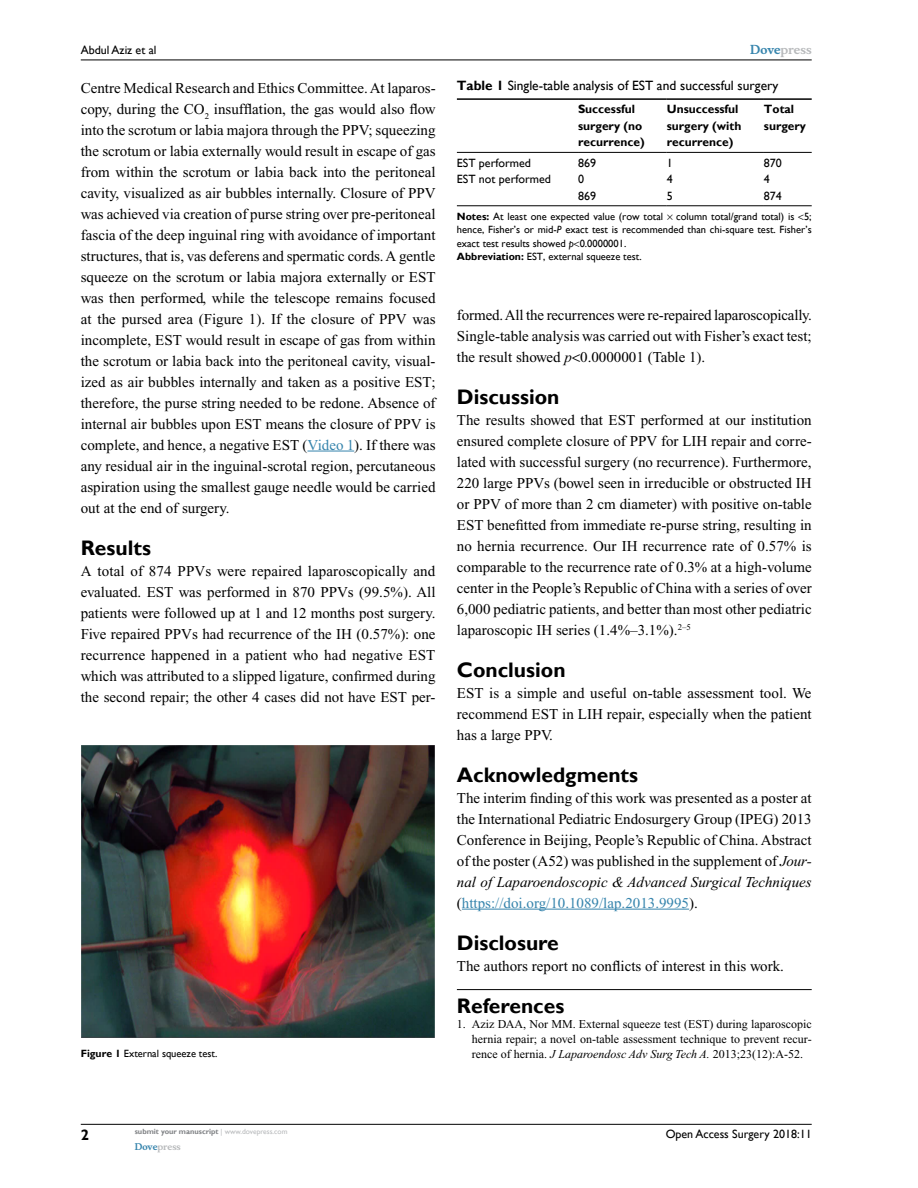
<style>
.page{position:relative;width:918px;height:1188px;background:#fff}
.page>*{position:absolute;margin:0;border:0;box-sizing:border-box;transform-origin:0 0}
.t1{font:700 21px "Gill Sans";color:#000}
.t2{font:15px/21px "Times New Roman";color:#000;text-align:justify}
.t3{font:700 15px "Gill Sans";color:#000}
.t4{font:13.5px "Gill Sans";color:#000}
.t5{font:12px/15px "Times New Roman";color:#000;text-align:right}
.t6{font:12px "Gill Sans";color:#000}
.t7{font:700 12px/16.5px "Gill Sans";color:#000}
.t8{font:700 12px "Musee";color:#b8babc}
.t9{font:10.5px/13.5px "Gill Sans";color:#000}
.t10{font:700 9px "Musee";color:#b8babc}
.t11{font:700 7.5px "Gill Sans";color:#808285}
.s1{color:#3785ad}
.s2{font-weight:700}
.s3{font-style:italic}
.s4{font-weight:400;color:#b8babc}
</style>
<div class="page">
<hr style="left:81px;top:1124px;width:731px;height:1px;background:#000">
<hr style="left:81px;top:60px;width:731px;height:1px;background:#000">
<hr style="left:307px;top:451px;width:47px;height:1px;background:#3785ad">
<hr style="left:462px;top:909px;width:227px;height:1px;background:#3785ad">
<hr style="left:457px;top:989px;width:355px;height:1px;background:#000">
<img style="left:82px;top:746px;width:353px;height:292px">
<hr style="left:457px;top:98px;width:121px;height:2px;background:#000">
<hr style="left:578px;top:98px;width:89px;height:2px;background:#000">
<hr style="left:667px;top:98px;width:97px;height:2px;background:#000">
<hr style="left:764px;top:98px;width:48px;height:2px;background:#000">
<hr style="left:457px;top:152px;width:121px;height:1px;background:#000">
<hr style="left:578px;top:152px;width:89px;height:1px;background:#000">
<hr style="left:667px;top:152px;width:97px;height:1px;background:#000">
<hr style="left:764px;top:152px;width:48px;height:1px;background:#000">
<hr style="left:457px;top:205px;width:121px;height:1px;background:#000">
<hr style="left:578px;top:205px;width:89px;height:1px;background:#000">
<hr style="left:667px;top:205px;width:97px;height:1px;background:#000">
<hr style="left:764px;top:205px;width:48px;height:1px;background:#000">
<p class="t6" style="left:81px;top:43px;width:77px">Abdul Aziz et al</p>
<p class="t2" style="left:81px;top:77px;width:356px">Centre Medical Research and Ethics Committee. At laparos&shy;copy, during the CO<sub>2</sub> insufflation, the gas would also flow into the scrotum or labia majora through the PPV; squeezing the scrotum or labia externally would result in escape of gas from within the scrotum or labia back into the peritoneal cavity, visualized as air bubbles internally. Closure of PPV was achieved via creation of purse string over pre-peritoneal fascia of the deep inguinal ring with avoidance of important structures, that is, vas deferens and spermatic cords. A gentle squeeze on the scrotum or labia majora externally or EST was then performed, while the telescope remains focused at the pursed area (Figure 1). If the closure of PPV was incomplete, EST would result in escape of gas from within the scrotum or labia back into the peritoneal cavity, visual&shy;ized as air bubbles internally and taken as a positive EST; therefore, the purse string needed to be redone. Absence of internal air bubbles upon EST means the closure of PPV is complete, and hence, a negative EST (<span class="s1">Video 1</span>). If there was any residual air in the inguinal-scrotal region, percutaneous aspiration using the smallest gauge needle would be carried out at the end of surgery.</p>
<h1 class="t1" style="left:81px;top:535px;width:72px">Results</h1>
<p class="t2" style="left:81px;top:560px;width:356px">A total of 874 PPVs were repaired laparoscopically and evaluated. EST was performed in 870 PPVs (99.5%). All patients were followed up at 1 and 12 months post surgery.<br>Five repaired PPVs had recurrence of the IH (0.57%): one recurrence happened in a patient who had negative EST which was attributed to a slipped ligature, confirmed during the second repair; the other 4 cases did not have EST per-</p>
<p class="t8" style="left:750px;top:43px;width:63px"><span class="s1">Dove</span>press</p>
<p class="t4" style="left:457px;top:78px;width:323px"><span class="s2">Table 1</span> Single-table analysis of EST and successful surgery</p>
<p class="t7" style="left:578px;top:101px;width:68px">Successful surgery (no recurrence)</p>
<p class="t7" style="left:667px;top:101px;width:76px">Unsuccessful surgery (with recurrence)</p>
<p class="t7" style="left:764px;top:101px;width:44px">Total surgery</p>
<p class="t6" style="left:457px;top:156px;width:76px">EST performed</p>
<p class="t6" style="left:578px;top:156px;width:19px">869</p>
<p class="t6" style="left:667px;top:156px;width:7px">1</p>
<p class="t6" style="left:764px;top:156px;width:19px">870</p>
<p class="t6" style="left:457px;top:172px;width:96px">EST not performed</p>
<p class="t6" style="left:578px;top:172px;width:7px">0</p>
<p class="t6" style="left:667px;top:172px;width:7px">4</p>
<p class="t6" style="left:764px;top:172px;width:7px">4</p>
<p class="t6" style="left:578px;top:189px;width:19px">869</p>
<p class="t6" style="left:667px;top:189px;width:7px">5</p>
<p class="t6" style="left:764px;top:189px;width:20px">874</p>
<p class="t9" style="left:457px;top:210px;width:356px"><span class="s2">Notes:</span> At least one expected value (row total column total/grand total) is 5; hence, Fisher’s or mid-<span class="s3">P</span> exact test is recommended than chi-square test. Fisher’s exact test results showed <span class="s3">p</span> 0.0000001.<br><span class="s2">Abbreviation:</span> EST, external squeeze test.</p>
<p class="t2" style="left:457px;top:304px;width:356px">formed. All the recurrences were re-repaired laparoscopically.<br>Single-table analysis was carried out with Fisher’s exact test; the result showed <span class="s3">p</span> 0.0000001 (Table 1).</p>
<h1 class="t1" style="left:457px;top:384px;width:104px">Discussion</h1>
<p class="t2" style="left:457px;top:409px;width:356px">The results showed that EST performed at our institution ensured complete closure of PPV for LIH repair and corre&shy;lated with successful surgery (no recurrence). Furthermore, 220 large PPVs (bowel seen in irreducible or obstructed IH or PPV of more than 2 cm diameter) with positive on-table EST benefitted from immediate re-purse string, resulting in no hernia recurrence. Our IH recurrence rate of 0.57% is comparable to the recurrence rate of 0.3% at a high-volume center in the People’s Republic of China with a series of over 6,000 pediatric patients, and better than most other pediatric laparoscopic IH series (1.4%–3.1%).<sup>2–5</sup></p>
<h1 class="t1" style="left:457px;top:657px;width:110px">Conclusion</h1>
<p class="t2" style="left:457px;top:682px;width:356px">EST is a simple and useful on-table assessment tool. We recommend EST in LIH repair, especially when the patient has a large PPV.</p>
<h1 class="t1" style="left:457px;top:762px;width:183px">Acknowledgments</h1>
<p class="t2" style="left:457px;top:787px;width:356px">The interim finding of this work was presented as a poster at the International Pediatric Endosurgery Group (IPEG) 2013<br>Conference in Beijing, People’s Republic of China. Abstract of the poster (A52) was published in the supplement of <span class="s3">Jour&shy;nal of Laparoendoscopic &amp; Advanced Surgical Techniques </span>(<span class="s1">https://doi.org/10.1089/lap.2013.9995</span>).</p>
<h1 class="t1" style="left:457px;top:930px;width:103px">Disclosure</h1>
<p class="t2" style="left:457px;top:955px;width:329px">The authors report no conflicts of interest in this work.</p>
<h1 class="t1" style="left:457px;top:993px;width:109px">References</h1>
<p class="t5" style="left:457px;top:1016px;width:356px">1. Aziz DAA, Nor MM. External squeeze test (EST) during laparoscopic hernia repair; a novel on-table assessment technique to prevent recur-</p>
<p class="t9" style="left:81px;top:1047px;width:138px"><span class="s2">Figure 1</span> External squeeze test.</p>
<p class="t5" style="left:472px;top:1046px;width:333px">rence of hernia. <span class="s3">J Laparoendosc Adv Surg Tech A.</span> 2013;23(12):A-52.</p>
<p class="t3" style="left:81px;top:1126px;width:10px">2</p>
<p class="t11" style="left:135px;top:1127px;width:154px">submit your manuscript <span class="s4">| www.dovepress.com</span></p>
<p class="t10" style="left:135px;top:1141px;width:48px"><span class="s1">Dove</span>press</p>
<p class="t6" style="left:666px;top:1127px;width:148px">Open Access Surgery 2018:11</p>
</div>
